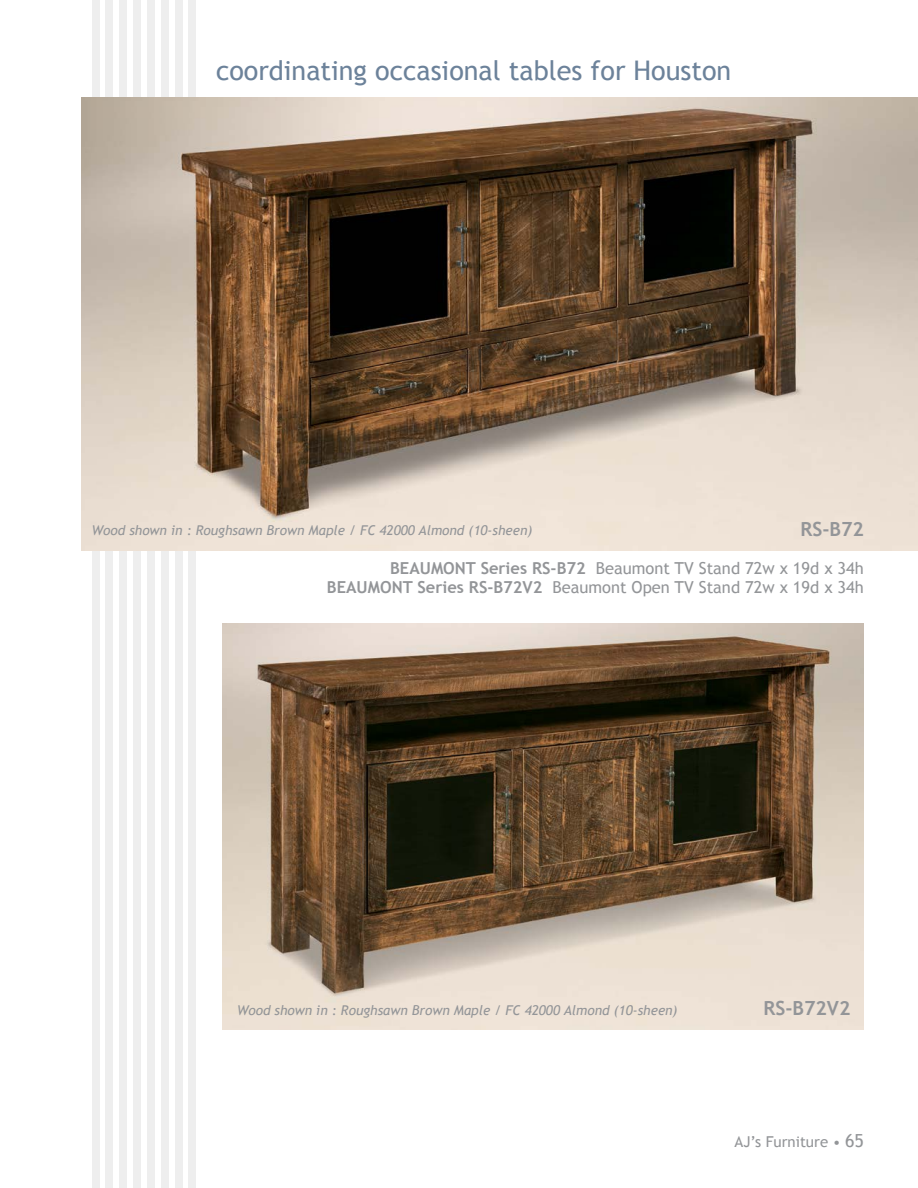
<style>
.page{position:relative;width:918px;height:1188px;background:#fff}
.page>*{position:absolute;margin:0;border:0;box-sizing:border-box;transform-origin:0 0}
.t1{font:27px "Trebuchet MS";color:#6c829a}
.t2{font:700 19.5px "Trebuchet MS";color:#939598}
.t3{font:16.5px/19.5px "Trebuchet MS";color:#939598;text-align:right}
.t4{font:15px "Trebuchet MS";color:#939598}
.t5{font:italic 13.5px "Trebuchet MS";color:#939598}
.s1{font-weight:700}
.s2{font-size:18px}
</style>
<div class="page">
<div style="left:92px;top:0;width:7px;height:1188px;background:#eee"></div>
<div style="left:106px;top:0;width:7px;height:1188px;background:#eee"></div>
<div style="left:119px;top:0;width:8px;height:1188px;background:#eee"></div>
<div style="left:133px;top:0;width:8px;height:1188px;background:#eee"></div>
<div style="left:147px;top:0;width:8px;height:1188px;background:#eee"></div>
<div style="left:161px;top:0;width:8px;height:1188px;background:#eee"></div>
<div style="left:175px;top:0;width:7px;height:1188px;background:#eee"></div>
<div style="left:189px;top:0;width:7px;height:1188px;background:#eee"></div>
<img style="left:81px;top:97px;width:837px;height:454px">
<img style="left:223px;top:624px;width:641px;height:406px">
<h1 class="t1" style="left:216px;top:55px;width:517px">coordinating occasional tables for Houston</h1>
<h2 class="t2" style="left:801px;top:517px;width:65px">RS-B72</h2>
<p class="t3" style="left:327px;top:558px;width:538px"><span class="s1">BEAUMONT Series RS-B72</span> Beaumont TV Stand 72w x 19d x 34h<br><span class="s1">BEAUMONT Series RS-B72V2</span> Beaumont Open TV Stand 72w x 19d x 34h</p>
<p class="t5" style="left:92px;top:522px;width:442px">Wood shown in : Roughsawn Brown Maple / FC 42000 Almond (10-sheen)</p>
<p class="t5" style="left:237px;top:1002px;width:442px">Wood shown in : Roughsawn Brown Maple / FC 42000 Almond (10-sheen)</p>
<h2 class="t2" style="left:763px;top:995px;width:89px">RS-B72V2</h2>
<p class="t4" style="left:735px;top:1133px;width:131px">AJ’s Furniture • <span class="s2">65</span></p>
</div>
